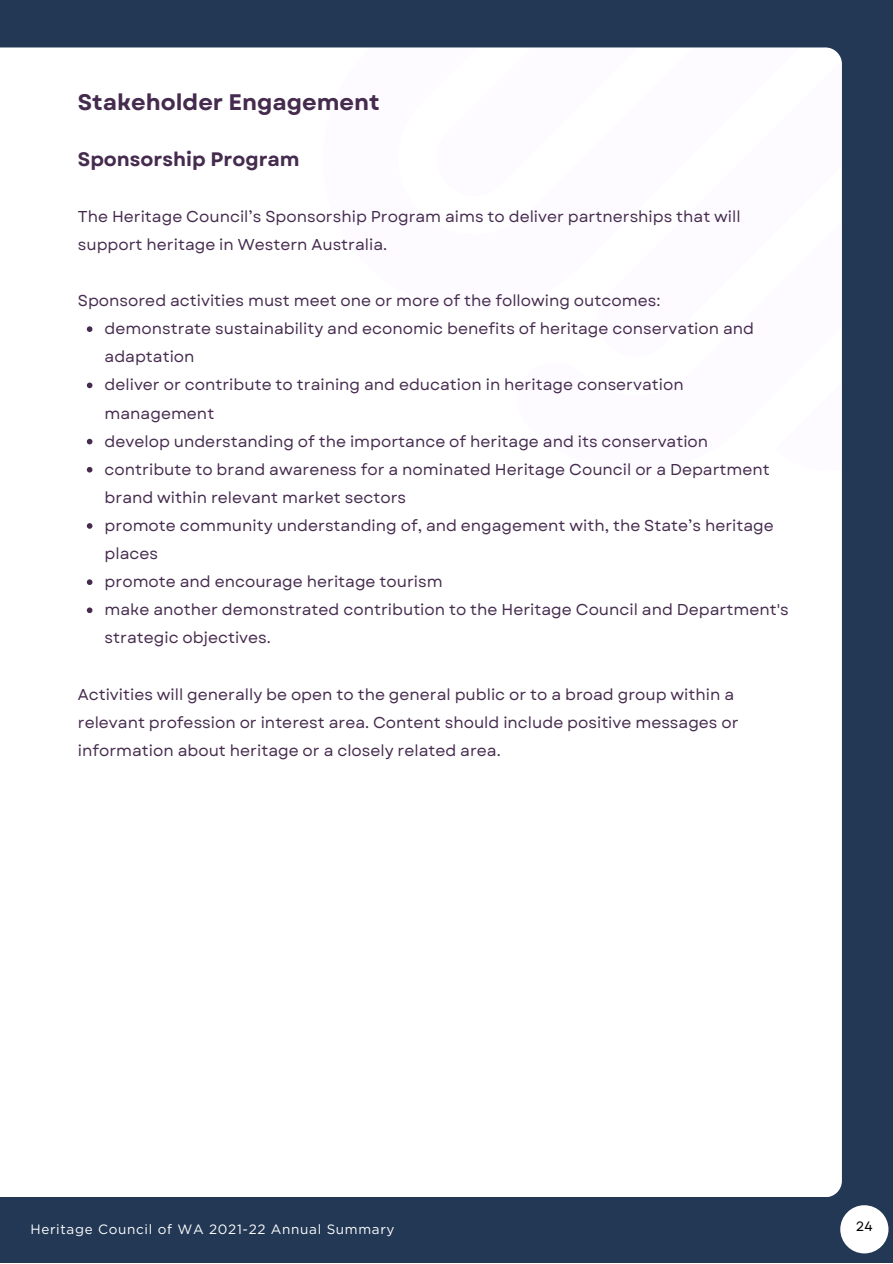
<style>
.page{position:relative;width:893px;height:1264px;background:#fff}
.page>*{position:absolute;margin:0;border:0;box-sizing:border-box;transform-origin:0 0}
.t1{font:700 22.5px "Garet";color:#452b4e}
.t2{font:700 19.5px "Garet";color:#452b4e}
.t3{font:15.75px/28px "Garet";color:#452b4e}
.t4{font:13.5px "Gotham";letter-spacing:.05em;color:#fff}
.t5{font:13.5px "Garet";color:#000}
</style>
<div class="page">
<div style="left:0;top:0;width:892px;height:1262px;background:#223854"></div>
<div style="left:0;top:47px;width:841px;height:1149px;background:#fff"></div>
<div style="left:322px;top:49px;width:518px;height:424px;background:#fdfbff"></div>
<svg style="left:87px;top:326px;width:5px;height:6px"></svg>
<svg style="left:87px;top:382px;width:5px;height:6px"></svg>
<svg style="left:87px;top:439px;width:5px;height:5px"></svg>
<svg style="left:87px;top:467px;width:5px;height:5px"></svg>
<svg style="left:87px;top:523px;width:5px;height:6px"></svg>
<svg style="left:87px;top:579px;width:5px;height:6px"></svg>
<svg style="left:87px;top:607px;width:5px;height:6px"></svg>
<div style="left:840px;top:1205px;width:48px;height:48px;background:#fff;border-radius:50%"></div>
<p class="t1" style="left:78px;top:85px;width:303px">Stakeholder Engagement</p>
<p class="t2" style="left:78px;top:145px;width:223px">Sponsorship Program</p>
<p class="t3" style="left:78px;top:202px;width:664px">The Heritage Council’s Sponsorship Program aims to deliver partnerships that will support heritage in Western Australia.</p>
<p class="t3" style="left:78px;top:286px;width:584px">Sponsored activities must meet one or more of the following outcomes:</p>
<p class="t3" style="left:105px;top:315px;width:651px">demonstrate sustainability and economic benefits of heritage conservation and adaptation</p>
<p class="t3" style="left:105px;top:371px;width:580px">deliver or contribute to training and education in heritage conservation management</p>
<p class="t3" style="left:105px;top:427px;width:605px">develop understanding of the importance of heritage and its conservation</p>
<p class="t3" style="left:105px;top:455px;width:666px">contribute to brand awareness for a nominated Heritage Council or a Department brand within relevant market sectors</p>
<p class="t3" style="left:105px;top:511px;width:670px">promote community understanding of, and engagement with, the State’s heritage places</p>
<p class="t3" style="left:105px;top:568px;width:339px">promote and encourage heritage tourism</p>
<p class="t3" style="left:105px;top:596px;width:685px">make another demonstrated contribution to the Heritage Council and Department's strategic objectives.</p>
<p class="t3" style="left:78px;top:680px;width:662px">Activities will generally be open to the general public or to a broad group within a relevant profession or interest area. Content should include positive messages or information about heritage or a closely related area.</p>
<p class="t4" style="left:30px;top:1220px;width:365px">Heritage Council of WA 2021-22 Annual Summary</p>
<p class="t5" style="left:855px;top:1216px;width:18px">24</p>
</div>
